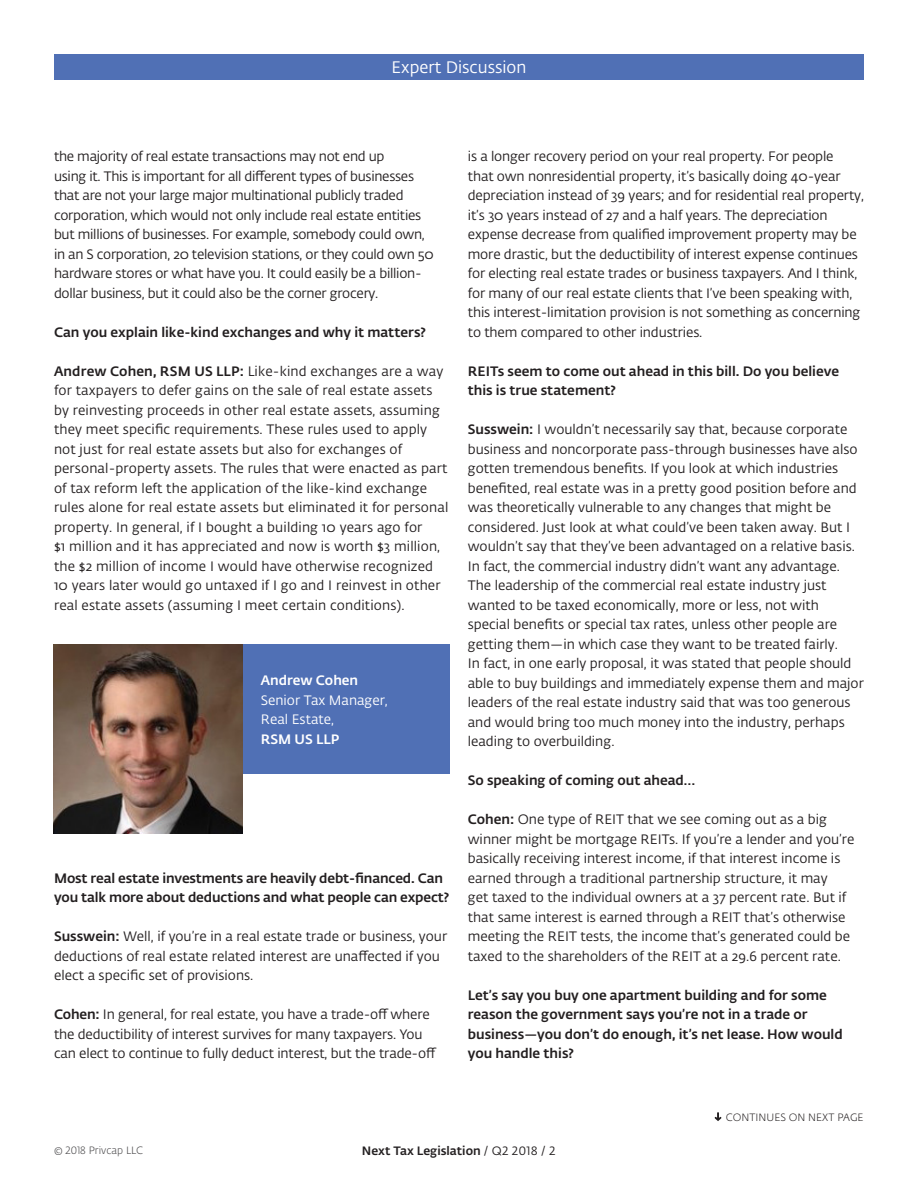
<style>
.page{position:relative;width:918px;height:1188px;background:#fff}
.page>*{position:absolute;margin:0;border:0;box-sizing:border-box;transform-origin:0 0}
.t1{font:16.5px "Fedra Sans Alt Pro";color:#fff}
.BodyCopy_ParaIndent{font:13.5px/19.5px "Fedra Sans Alt Pro";color:#231f20}
.BodyCopy_ParaIndent-2{font:13.5px/19.5px "Fedra Sans Alt Pro";letter-spacing:-.02em;color:#231f20}
.BodyCopy_ParaIndent-3{font:500 13.5px/19.5px "Fedra Sans Alt Pro";color:#231f20}
.BodyCopy_ParaIndent-4{font:13.5px "Fedra Sans Alt Pro";color:#fff}
.BodyCopy_ParaIndent-5{font:500 13.5px "Fedra Sans Alt Pro";color:#fff}
.t2{font:500 12px "Fedra Sans Alt Pro";color:#231f20}
.t3{font:300 10.5px "Fedra Sans Alt Pro";color:#231f20}
.t4{font:300 10.5px "Fedra Sans Alt Pro";color:#424143}
.s1{font-weight:500}
.s2{font-weight:400}
</style>
<div class="page">
<div style="left:55px;top:644px;width:394px;height:130px;background:#5070b5"></div>
<img style="left:54px;top:644px;width:189px;height:189px">
<svg style="left:715px;top:1112px;width:6px;height:9px"></svg>
<div style="left:54px;top:54px;width:810px;height:26px;background:#5070b5"></div>
<p class="t1" style="left:392px;top:56px;width:136px">Expert Discussion</p>
<p class="BodyCopy_ParaIndent-2" style="left:54px;top:146px;width:381px">the majority of real estate transactions may not end up<br>using it. This is important for all different types of businesses that are not your large major multinational publicly traded corporation, which would not only include real estate entities but millions of businesses. For example, somebody could own, in an S corporation, 20 television stations, or they could own 50 hardware stores or what have you. It could easily be a billion&shy;dollar business, but it could also be the corner grocery.</p>
<p class="BodyCopy_ParaIndent-3" style="left:54px;top:321px;width:374px">Can you explain like-kind exchanges and why it matters?</p>
<p class="BodyCopy_ParaIndent" style="left:54px;top:361px;width:396px"><span class="s1">Andrew Cohen, RSM US LLP:</span> Like-kind exchanges are a way for taxpayers to defer gains on the sale of real estate assets by reinvesting proceeds in other real estate assets, assuming they meet specific requirements. These rules used to apply not just for real estate assets but also for exchanges of personal-property assets. The rules that were enacted as part of tax reform left the application of the like-kind exchange rules alone for real estate assets but eliminated it for personal property. In general, if I bought a building 10 years ago for<br>$1 million and it has appreciated and now is worth $3 million, the $2 million of income I would have otherwise recognized 10 years later would go untaxed if I go and I reinvest in other real estate assets (assuming I meet certain conditions).</p>
<p class="BodyCopy_ParaIndent-5" style="left:261px;top:670px;width:99px">Andrew Cohen</p>
<p class="BodyCopy_ParaIndent-4" style="left:261px;top:691px;width:129px">Senior Tax Manager,</p>
<p class="BodyCopy_ParaIndent-4" style="left:261px;top:710px;width:75px">Real Estate,</p>
<p class="BodyCopy_ParaIndent-5" style="left:261px;top:729px;width:80px">RSM US LLP</p>
<p class="BodyCopy_ParaIndent-3" style="left:54px;top:867px;width:397px">Most real estate investments are heavily debt-financed. Can you talk more about deductions and what people can expect?</p>
<p class="BodyCopy_ParaIndent" style="left:54px;top:926px;width:395px"><span class="s1">Susswein:</span> Well, if you’re in a real estate trade or business, your deductions of real estate related interest are unaffected if you elect a specific set of provisions.</p>
<p class="BodyCopy_ParaIndent" style="left:54px;top:1004px;width:384px"><span class="s1">Cohen:</span> In general, for real estate, you have a trade-off where the deductibility of interest survives for many taxpayers. You can elect to continue to fully deduct interest, but the trade-off</p>
<p class="BodyCopy_ParaIndent" style="left:468px;top:146px;width:398px">is a longer recovery period on your real property. For people<br>that own nonresidential property, it’s basically doing 40-year depreciation instead of 39 years; and for residential real property, it’s 30 years instead of 27 and a half years. The depreciation expense decrease from qualified improvement property may be more drastic, but the deductibility of interest expense continues for electing real estate trades or business taxpayers. And I think, for many of our real estate clients that I’ve been speaking with, this interest-limitation provision is not something as concerning to them compared to other industries.</p>
<p class="BodyCopy_ParaIndent-3" style="left:468px;top:360px;width:373px">REITs seem to come out ahead in this bill. Do you believe this is true statement?</p>
<p class="BodyCopy_ParaIndent" style="left:468px;top:419px;width:398px"><span class="s1">Susswein:</span> I wouldn’t necessarily say that, because corporate business and noncorporate pass-through businesses have also gotten tremendous benefits. If you look at which industries benefited, real estate was in a pretty good position before and was theoretically vulnerable to any changes that might be considered. Just look at what could’ve been taken away. But I wouldn’t say that they’ve been advantaged on a relative basis.<br>In fact, the commercial industry didn’t want any advantage.<br>The leadership of the commercial real estate industry just wanted to be taxed economically, more or less, not with special benefits or special tax rates, unless other people are getting them—in which case they want to be treated fairly.<br>In fact, in one early proposal, it was stated that people should able to buy buildings and immediately expense them and major leaders of the real estate industry said that was too generous and would bring too much money into the industry, perhaps leading to overbuilding.</p>
<p class="BodyCopy_ParaIndent-3" style="left:468px;top:770px;width:229px">So speaking of coming out ahead…</p>
<p class="BodyCopy_ParaIndent" style="left:468px;top:809px;width:388px"><span class="s1">Cohen:</span> One type of REIT that we see coming out as a big winner might be mortgage REITs. If you’re a lender and you’re basically receiving interest income, if that interest income is earned through a traditional partnership structure, it may<br>get taxed to the individual owners at a 37 percent rate. But if that same interest is earned through a REIT that’s otherwise meeting the REIT tests, the income that’s generated could be taxed to the shareholders of the REIT at a 29.6 percent rate.</p>
<p class="BodyCopy_ParaIndent-3" style="left:468px;top:984px;width:376px">Let’s say you buy one apartment building and for some reason the government says you’re not in a trade or business—you don’t do enough, it’s net lease. How would you handle this?</p>
<p class="t3" style="left:726px;top:1111px;width:139px">CONTINUES ON NEXT PAGE</p>
<p class="t4" style="left:54px;top:1143px;width:91px">© 2018 Privcap LLC</p>
<p class="t2" style="left:362px;top:1142px;width:195px">Next Tax Legislation <span class="s2">/ Q2 2018 / 2</span></p>
</div>
